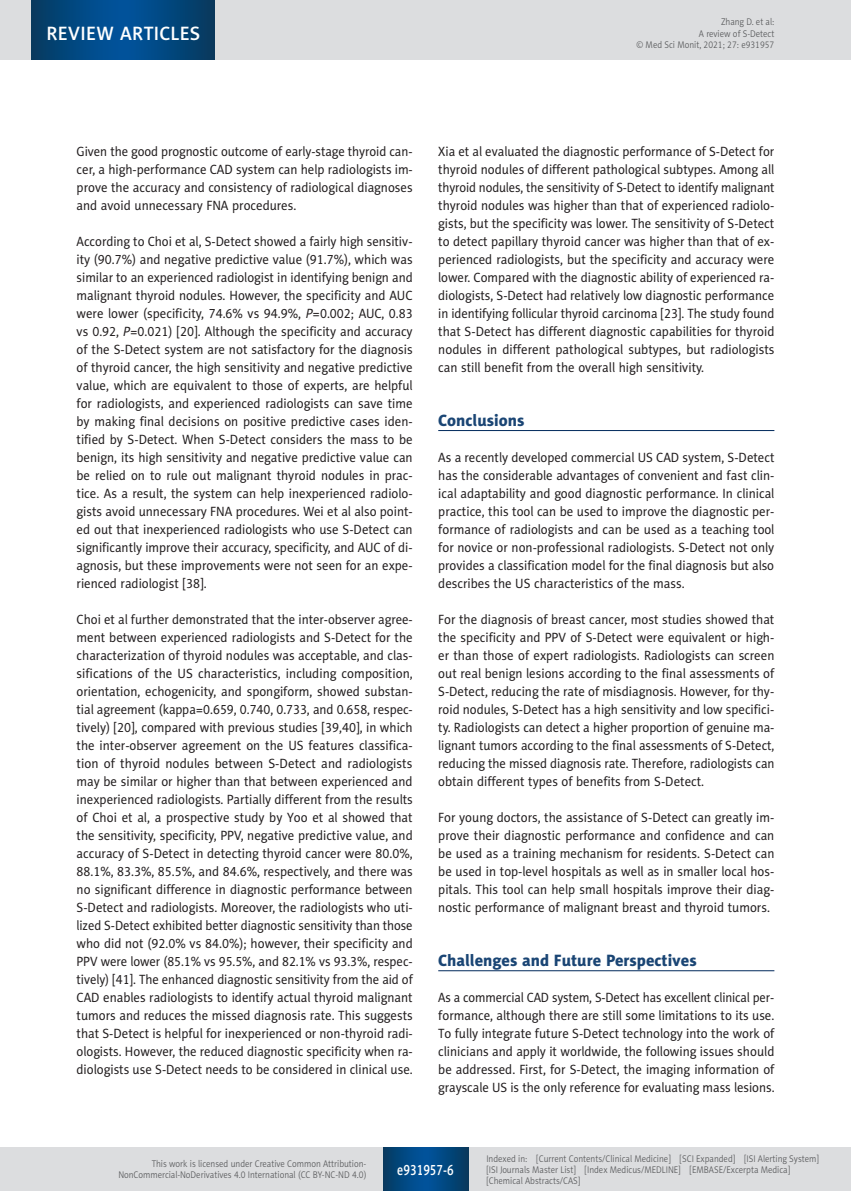
<style>
.page{position:relative;width:851px;height:1191px;background:#fff}
.page>*{position:absolute;margin:0;border:0;box-sizing:border-box;transform-origin:0 0}
.t1{font:19.5px "Naomi Sans EFN Medium";letter-spacing:.015em;color:#fff}
.MSM_Headline_1{font:16.5px "Naomi Sans EFN Heavy";color:#1a4574}
.t2{font:15px "Naomi Sans EFN Medium";color:#fff;scale:.8 1}
.MSM_Body{font:13.5px/18px "Naomi Sans EFN";color:#231f20;text-align:justify;scale:.94 1}
.MSM_Body-2{font:13.5px/18px "Naomi Sans EFN";color:#231f20;text-align:justify;scale:.95 1}
.MSM_Body-3{font:13.5px/18px "Naomi Sans EFN";color:#231f20;text-align:justify;scale:.93 1}
.t3{font:9.75px/11.2px "Naomi Sans EFN Light";color:#57585a;text-align:right;scale:.9 1}
.s1{font-style:italic}
</style>
<div class="page">
<hr style="left:438px;top:430px;width:336px;height:1px;background:#00295c">
<hr style="left:438px;top:970px;width:336px;height:1px;background:#00295c">
<div style="left:0;top:1148px;width:850px;height:43px;background:#dcdddf"></div>
<svg style="left:383px;top:1147px;width:85px;height:43px;background:#02477e"></svg>
<div style="left:0;top:0;width:850px;height:60px;background:#dcdddf"></div>
<hr style="left:850px;top:0;width:1px;height:60px;background:#dcdddf">
<svg style="left:32px;top:0;width:183px;height:60px;background:#02477e"></svg>
<h1 class="t1" style="left:46px;top:22px;width:155px">REVIEW ARTICLES</h1>
<p class="t3" style="left:636px;top:16px;width:154px">Zhang D. et al:<br>A review of S-Detect<br>© Med Sci Monit, 2021; 27: e931957</p>
<p class="MSM_Body" style="left:77px;top:142px;width:359px">Given the good prognostic outcome of early-stage thyroid can&shy;cer, a high-performance CAD system can help radiologists im&shy;prove the accuracy and consistency of radiological diagnoses and avoid unnecessary FNA procedures.</p>
<p class="MSM_Body" style="left:77px;top:232px;width:359px">According to Choi et al, S-Detect showed a fairly high sensitiv&shy;ity (90.7%) and negative predictive value (91.7%), which was similar to an experienced radiologist in identifying benign and malignant thyroid nodules. However, the specificity and AUC were lower (specificity, 74.6% vs 94.9%, <span class="s1">P</span>=0.002; AUC, 0.83 vs 0.92, <span class="s1">P</span>=0.021) [20]. Although the specificity and accuracy of the S-Detect system are not satisfactory for the diagnosis of thyroid cancer, the high sensitivity and negative predictive value, which are equivalent to those of experts, are helpful for radiologists, and experienced radiologists can save time by making final decisions on positive predictive cases iden&shy;tified by S-Detect. When S-Detect considers the mass to be benign, its high sensitivity and negative predictive value can be relied on to rule out malignant thyroid nodules in prac&shy;tice. As a result, the system can help inexperienced radiolo&shy;gists avoid unnecessary FNA procedures. Wei et al also point&shy;ed out that inexperienced radiologists who use S-Detect can significantly improve their accuracy, specificity, and AUC of di&shy;agnosis, but these improvements were not seen for an expe&shy;rienced radiologist [38].</p>
<p class="MSM_Body" style="left:77px;top:610px;width:359px">Choi et al further demonstrated that the inter-observer agree&shy;ment between experienced radiologists and S-Detect for the characterization of thyroid nodules was acceptable, and clas&shy;sifications of the US characteristics, including composition, orientation, echogenicity, and spongiform, showed substan&shy;tial agreement (kappa=0.659, 0.740, 0.733, and 0.658, respec&shy;tively) [20], compared with previous studies [39,40], in which the inter-observer agreement on the US features classifica&shy;tion of thyroid nodules between S-Detect and radiologists may be similar or higher than that between experienced and inexperienced radiologists. Partially different from the results of Choi et al, a prospective study by Yoo et al showed that the sensitivity, specificity, PPV, negative predictive value, and accuracy of S-Detect in detecting thyroid cancer were 80.0%, 88.1%, 83.3%, 85.5%, and 84.6%, respectively, and there was no significant difference in diagnostic performance between S-Detect and radiologists. Moreover, the radiologists who uti&shy;lized S-Detect exhibited better diagnostic sensitivity than those who did not (92.0% vs 84.0%); however, their specificity and PPV were lower (85.1% vs 95.5%, and 82.1% vs 93.3%, respec&shy;tively) [41]. The enhanced diagnostic sensitivity from the aid of CAD enables radiologists to identify actual thyroid malignant tumors and reduces the missed diagnosis rate. This suggests that S-Detect is helpful for inexperienced or non-thyroid radi&shy;ologists. However, the reduced diagnostic specificity when ra&shy;diologists use S-Detect needs to be considered in clinical use.</p>
<p class="MSM_Body-2" style="left:438px;top:142px;width:355px">Xia et al evaluated the diagnostic performance of S-Detect for thyroid nodules of different pathological subtypes. Among all thyroid nodules, the sensitivity of S-Detect to identify malignant thyroid nodules was higher than that of experienced radiolo&shy;gists, but the specificity was lower. The sensitivity of S-Detect to detect papillary thyroid cancer was higher than that of ex&shy;perienced radiologists, but the specificity and accuracy were lower. Compared with the diagnostic ability of experienced ra&shy;diologists, S-Detect had relatively low diagnostic performance in identifying follicular thyroid carcinoma [23]. The study found that S-Detect has different diagnostic capabilities for thyroid nodules in different pathological subtypes, but radiologists can still benefit from the overall high sensitivity.</p>
<p class="MSM_Headline_1" style="left:438px;top:410px;width:88px">Conclusions</p>
<p class="MSM_Body-2" style="left:438px;top:448px;width:355px">As a recently developed commercial US CAD system, S-Detect has the considerable advantages of convenient and fast clin&shy;ical adaptability and good diagnostic performance. In clinical practice, this tool can be used to improve the diagnostic per&shy;formance of radiologists and can be used as a teaching tool for novice or non-professional radiologists. S-Detect not only provides a classification model for the final diagnosis but also describes the US characteristics of the mass.</p>
<p class="MSM_Body-2" style="left:438px;top:610px;width:355px">For the diagnosis of breast cancer, most studies showed that the specificity and PPV of S-Detect were equivalent or high&shy;er than those of expert radiologists. Radiologists can screen out real benign lesions according to the final assessments of S-Detect, reducing the rate of misdiagnosis. However, for thy&shy;roid nodules, S-Detect has a high sensitivity and low specifici&shy;ty. Radiologists can detect a higher proportion of genuine ma&shy;lignant tumors according to the final assessments of S-Detect, reducing the missed diagnosis rate. Therefore, radiologists can obtain different types of benefits from S-Detect.</p>
<p class="MSM_Body-2" style="left:438px;top:808px;width:355px">For young doctors, the assistance of S-Detect can greatly im&shy;prove their diagnostic performance and confidence and can be used as a training mechanism for residents. S-Detect can be used in top-level hospitals as well as in smaller local hos&shy;pitals. This tool can help small hospitals improve their diag&shy;nostic performance of malignant breast and thyroid tumors.</p>
<p class="MSM_Headline_1" style="left:438px;top:950px;width:260px">Challenges and Future Perspectives</p>
<p class="MSM_Body-3" style="left:438px;top:988px;width:363px">As a commercial CAD system, S-Detect has excellent clinical per&shy;formance, although there are still some limitations to its use.<br>To fully integrate future S-Detect technology into the work of clinicians and apply it worldwide, the following issues should be addressed. First, for S-Detect, the imaging information of grayscale US is the only reference for evaluating mass lesions.</p>
<p class="t3" style="left:118px;top:1158px;width:277px">This work is licensed under Creative Common Attribution-<br>NonCommercial-NoDerivatives 4.0 International (CC BY-NC-ND 4.0)</p>
<p class="t2" style="left:397px;top:1160px;width:72px">e931957-6</p>
<p class="t3" style="left:486px;top:1152px;width:371px;text-align:left">Indexed in: [Current Contents/Clinical Medicine] [SCI Expanded] [ISI Alerting System] [ISI Journals Master List] [Index Medicus/MEDLINE] [EMBASE/Excerpta Medica] [Chemical Abstracts/CAS]</p>
</div>
